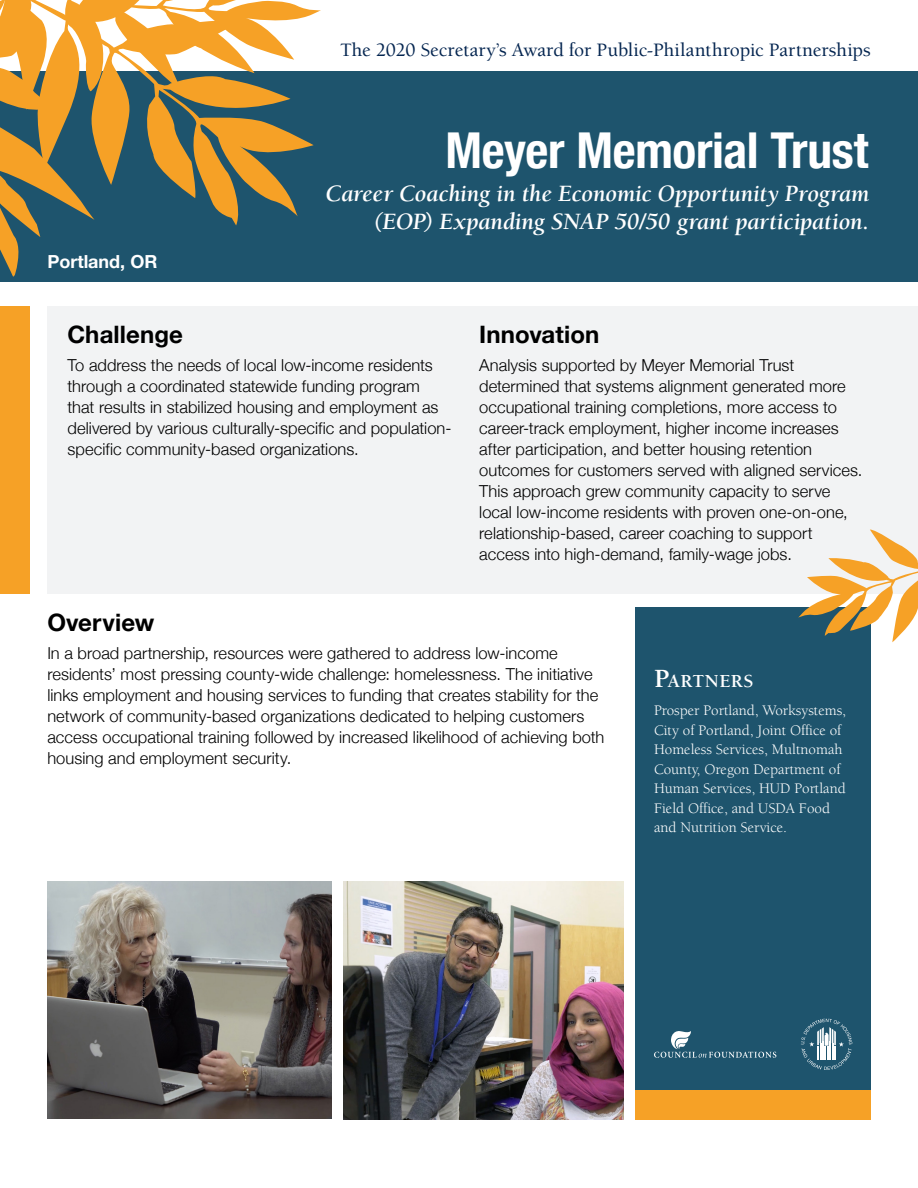
<style>
.page{position:relative;width:918px;height:1188px;background:#fff}
.page>*{position:absolute;margin:0;border:0;box-sizing:border-box;transform-origin:0 0}
.t1{font:700 condensed 49.5px "Helvetica Neue";letter-spacing:-.005em;color:#fff}
.t2{font:italic 700 24px/28.5px "Berkeley";letter-spacing:-.005em;color:#fff;text-align:right}
.t3{font:700 24px "Helvetica Neue";letter-spacing:.005em;color:#000}
.Secretary_Award_Text{font:500 19.5px "Berkeley";letter-spacing:-.005em;color:#042550}
.t4{font:700 18.9px "Berkeley";letter-spacing:.025em;color:#fff}
.t5{font:700 18px "Helvetica Neue";color:#fff}
.P-Overview{font:300 16.5px/21px "Helvetica Neue";letter-spacing:.005em;color:#000}
.t6{font:15px/19.5px "Berkeley";color:#fff}
.s1{font-size:27px}
</style>
<div class="page">
<div style="left:0;top:71px;width:918px;height:211px;background:#1e546d"></div>
<div style="left:47px;top:307px;width:871px;height:287px;background:#f2f3f4"></div>
<div style="left:636px;top:608px;width:235px;height:512px;background:#1e546d"></div>
<div style="left:0;top:307px;width:29px;height:287px;background:#f6a126"></div>
<img style="left:48px;top:882px;width:283px;height:237px">
<img style="left:344px;top:882px;width:279px;height:238px">
<svg style="left:798px;top:529px;width:120px;height:114px"></svg>
<svg style="left:0;top:0;width:321px;height:277px"></svg>
<svg style="left:654px;top:1031px;width:122px;height:27px"></svg>
<svg style="left:801px;top:1019px;width:51px;height:51px"></svg>
<div style="left:636px;top:1090px;width:235px;height:30px;background:#f6a126"></div>
<p class="Secretary_Award_Text" style="left:340px;top:39px;width:532px">The 2020 Secretary’s Award for Public-Philanthropic Partnerships</p>
<h1 class="t1" style="left:446px;top:110px;width:424px">Meyer Memorial Trust</h1>
<h1 class="t5" style="left:47px;top:248px;width:111px">Portland, OR</h1>
<h1 class="t2" style="left:326px;top:180px;width:545px">Career Coaching in the Economic Opportunity Program (EOP) Expanding SNAP 50/50 grant participation.</h1>
<h2 class="t3" style="left:68px;top:316px;width:117px">Challenge</h2>
<p class="P-Overview" style="left:68px;top:353px;width:386px">To address the needs of local low-income residents through a coordinated statewide funding program<br>that results in stabilized housing and employment as delivered by various culturally-specific and population&shy;specific community-based organizations.</p>
<h2 class="t3" style="left:479px;top:316px;width:122px">Innovation</h2>
<p class="P-Overview" style="left:479px;top:353px;width:385px">Analysis supported by Meyer Memorial Trust determined that systems alignment generated more occupational training completions, more access to career-track employment, higher income increases after participation, and better housing retention outcomes for customers served with aligned services.<br>This approach grew community capacity to serve local low-income residents with proven one-on-one, relationship-based, career coaching to support access into high-demand, family-wage jobs.</p>
<h2 class="t3" style="left:47px;top:604px;width:109px">Overview</h2>
<p class="P-Overview" style="left:47px;top:641px;width:559px">In a broad partnership, resources were gathered to address low-income residents’ most pressing county-wide challenge: homelessness. The initiative links employment and housing services to funding that creates stability for the network of community-based organizations dedicated to helping customers access occupational training followed by increased likelihood of achieving both housing and employment security.</p>
<h2 class="t4" style="left:654px;top:671px;width:101px"><span class="s1">P</span>ARTNERS</h2>
<p class="t6" style="left:654px;top:701px;width:194px">Prosper Portland, Worksystems,<br>City of Portland, Joint Office of<br>Homeless Services, Multnomah<br>County, Oregon Department of<br>Human Services, HUD Portland<br>Field Office, and USDA Food and Nutrition Service.</p>
</div>
